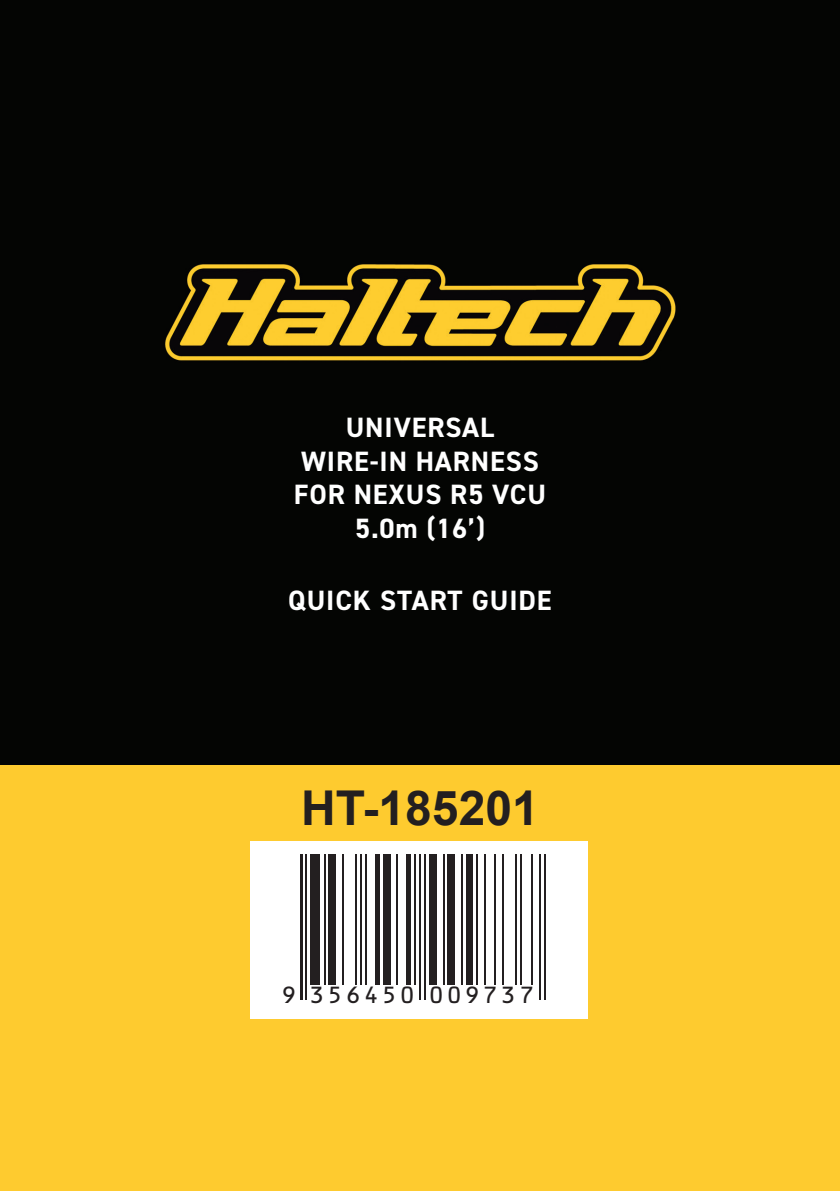
<style>
.page{position:relative;width:840px;height:1191px;background:#fff}
.page>*{position:absolute;margin:0;border:0;box-sizing:border-box;transform-origin:0 0}
.t1{font:700 48px "Arial";color:#231f20}
.t2{font:700 28px "DIN2014";letter-spacing:.03em;color:#fff}
.t3{font:26px "OCRB10 Pitch BT";letter-spacing:.09em;color:#231f20}
</style>
<div class="page">
<div style="left:0;top:0;width:839px;height:765px;background:#040503"></div>
<div style="left:0;top:765px;width:839px;height:426px;background:#fecb2f"></div>
<div style="left:250px;top:840px;width:337px;height:178px;background:#fff"></div>
<hr style="left:300px;top:854px;width:2px;height:145px;background:#231f20">
<hr style="left:305px;top:854px;width:2px;height:145px;background:#231f20">
<div style="left:310px;top:854px;width:10px;height:130px;background:#231f20"></div>
<hr style="left:323px;top:854px;width:2px;height:130px;background:#231f20">
<div style="left:328px;top:854px;width:7px;height:130px;background:#231f20"></div>
<hr style="left:341px;top:854px;width:2px;height:130px;background:#231f20">
<hr style="left:354px;top:854px;width:2px;height:130px;background:#231f20">
<hr style="left:359px;top:854px;width:2px;height:130px;background:#231f20">
<hr style="left:365px;top:854px;width:2px;height:130px;background:#231f20">
<hr style="left:375px;top:854px;width:4px;height:130px;background:#231f20">
<div style="left:383px;top:854px;width:7px;height:130px;background:#231f20"></div>
<hr style="left:396px;top:854px;width:2px;height:130px;background:#231f20">
<hr style="left:406px;top:854px;width:4px;height:130px;background:#231f20">
<hr style="left:414px;top:854px;width:2px;height:130px;background:#231f20">
<hr style="left:419px;top:854px;width:2px;height:145px;background:#231f20">
<hr style="left:424px;top:854px;width:2px;height:145px;background:#231f20">
<div style="left:429px;top:854px;width:7px;height:130px;background:#231f20"></div>
<hr style="left:442px;top:854px;width:2px;height:130px;background:#231f20">
<div style="left:447px;top:854px;width:7px;height:130px;background:#231f20"></div>
<hr style="left:460px;top:854px;width:2px;height:130px;background:#231f20">
<div style="left:466px;top:854px;width:7px;height:130px;background:#231f20"></div>
<hr style="left:476px;top:854px;width:2px;height:130px;background:#231f20">
<hr style="left:484px;top:854px;width:2px;height:130px;background:#231f20">
<hr style="left:494px;top:854px;width:2px;height:130px;background:#231f20">
<hr style="left:502px;top:854px;width:2px;height:130px;background:#231f20">
<hr style="left:515px;top:854px;width:2px;height:130px;background:#231f20">
<hr style="left:520px;top:854px;width:2px;height:130px;background:#231f20">
<hr style="left:530px;top:854px;width:2px;height:130px;background:#231f20">
<hr style="left:538px;top:854px;width:2px;height:145px;background:#231f20">
<hr style="left:543px;top:854px;width:2px;height:145px;background:#231f20">
<p class="t2" style="left:345px;top:409px;width:150px">UNIVERSAL</p>
<p class="t2" style="left:301px;top:442px;width:239px">WIRE-IN HARNESS</p>
<p class="t2" style="left:294px;top:476px;width:253px">FOR NEXUS R5 VCU</p>
<p class="t2" style="left:355px;top:509px;width:131px">5.0m (16’)</p>
<p class="t2" style="left:288px;top:581px;width:265px">QUICK START GUIDE</p>
<p class="t1" style="left:301px;top:774px;width:239px">HT-185201</p>
<p class="t3" style="left:281px;top:979px;width:255px">9 356450 009737</p>
</div>
